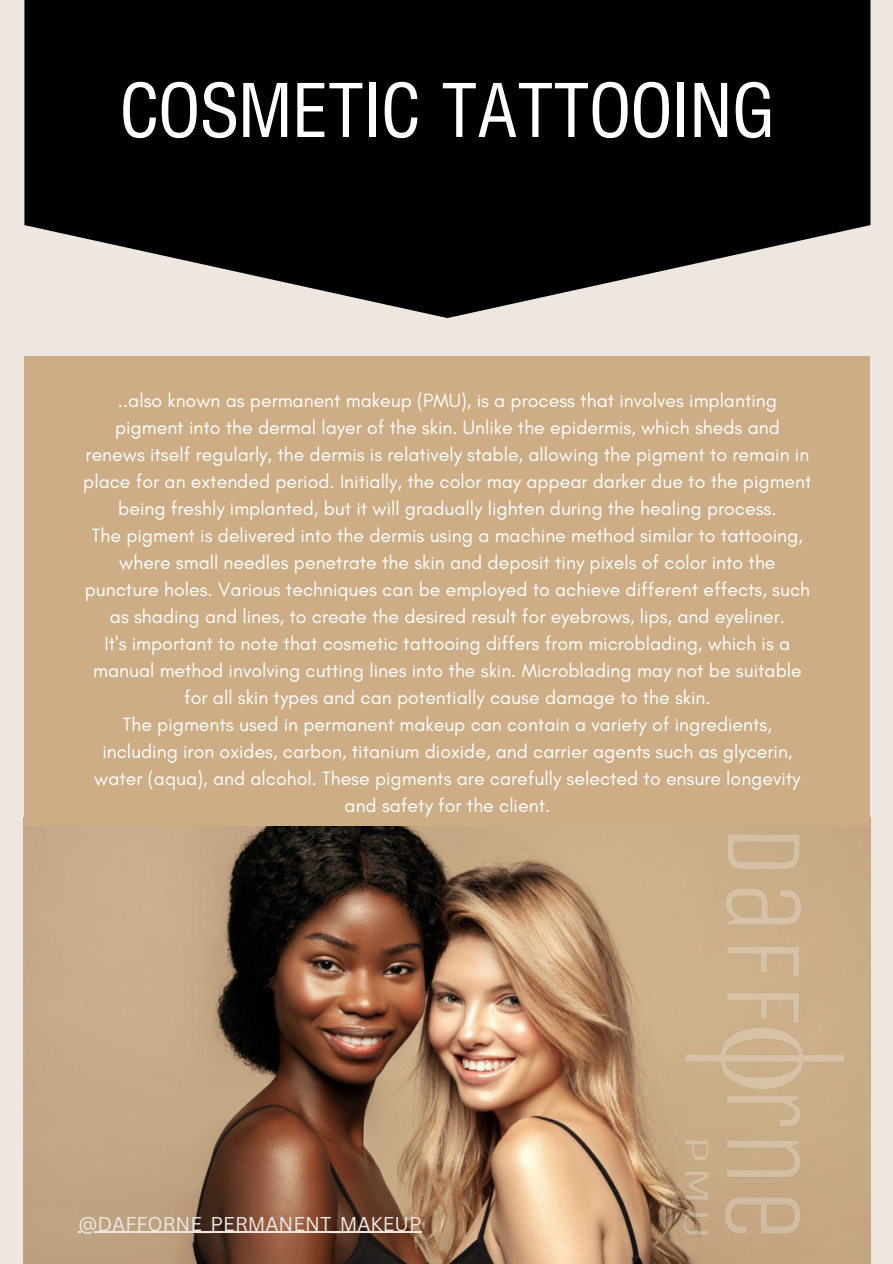
<style>
.page{position:relative;width:893px;height:1264px;background:#fff}
.page>*{position:absolute;margin:0;border:0;box-sizing:border-box;transform-origin:0 0}
.t1{font:condensed 72px "AT Triumvirate";color:#fff}
.t2{font:19.5px/27px "Glacial Indifference";color:#fff;text-align:center}
.t3{font:19.5px "Canva Sans";color:#ede7e0}
</style>
<div class="page">
<div style="left:0;top:0;width:892px;height:1263px;background:#ede7e0"></div>
<svg style="left:24px;top:0;width:846px;height:318px;background:#222120"></svg>
<img style="left:24px;top:817px;width:846px;height:446px">
<div style="left:24px;top:356px;width:845px;height:469px;background:#ccad85"></div>
<img style="left:670px;top:825px;width:179px;height:420px">
<hr style="left:78px;top:1231px;width:343px;height:1px;background:#ede7e0">
<p class="t1" style="left:120px;top:83px;width:655px">COSMETIC TATTOOING</p>
<p class="t2" style="left:83px;top:386px;width:729px">..also known as permanent makeup (PMU), is a process that involves implanting pigment into the dermal layer of the skin. Unlike the epidermis, which sheds and renews itself regularly, the dermis is relatively stable, allowing the pigment to remain in place for an extended period. Initially, the color may appear darker due to the pigment being freshly implanted, but it will gradually lighten during the healing process.</p>
<p class="t2" style="left:85px;top:521px;width:726px">The pigment is delivered into the dermis using a machine method similar to tattooing, where small needles penetrate the skin and deposit tiny pixels of color into the puncture holes. Various techniques can be employed to achieve different effects, such as shading and lines, to create the desired result for eyebrows, lips, and eyeliner.</p>
<p class="t2" style="left:93px;top:629px;width:710px">It's important to note that cosmetic tattooing differs from microblading, which is a manual method involving cutting lines into the skin. Microblading may not be suitable for all skin types and can potentially cause damage to the skin.</p>
<p class="t2" style="left:94px;top:710px;width:707px">The pigments used in permanent makeup can contain a variety of ingredients, including iron oxides, carbon, titanium dioxide, and carrier agents such as glycerin, water (aqua), and alcohol. These pigments are carefully selected to ensure longevity and safety for the client.</p>
<h2 class="t3" style="left:78px;top:1209px;width:344px">@DAFFORNE_PERMANENT_MAKEUP</h2>
</div>
